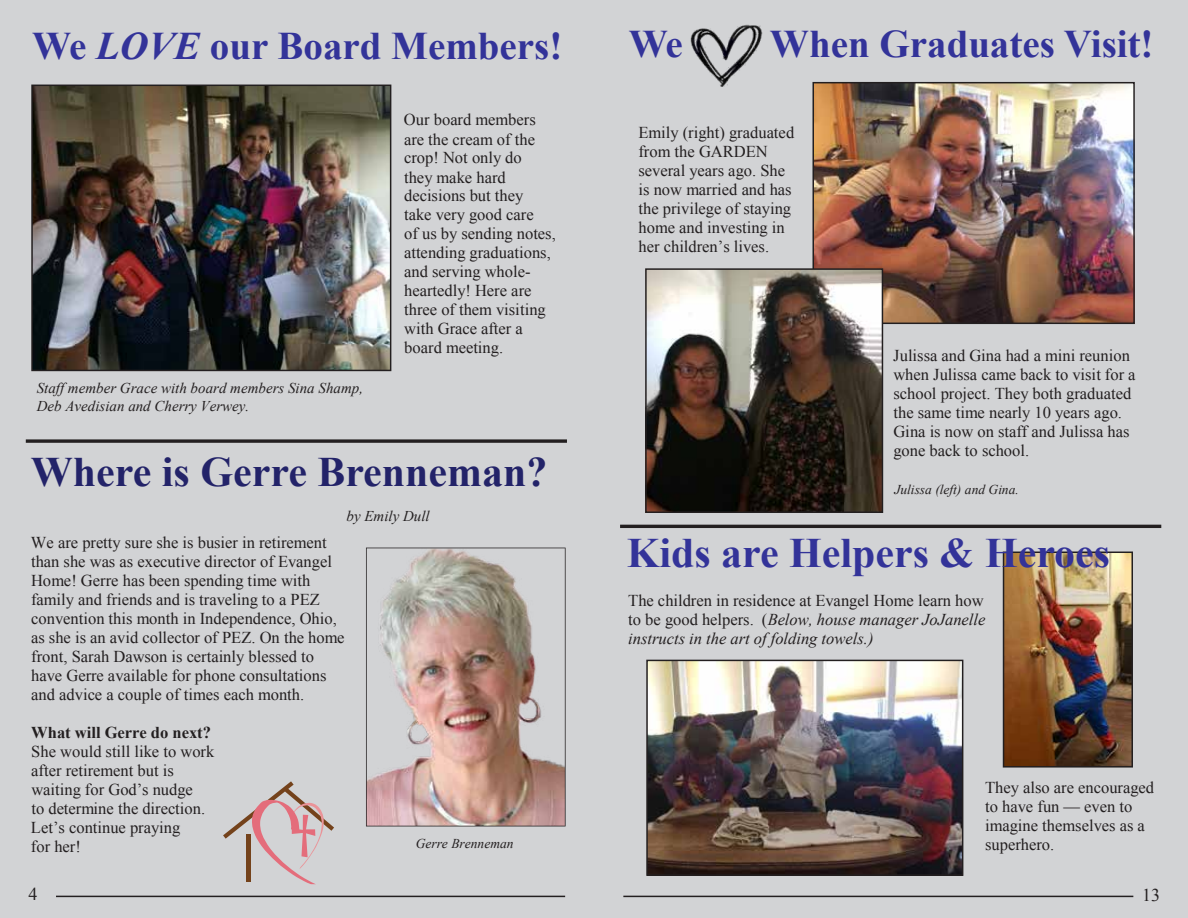
<style>
.page{position:relative;width:1188px;height:918px;background:#fff}
.page>*{position:absolute;margin:0;border:0;box-sizing:border-box;transform-origin:0 0}
.t1{font:700 42px "Times New Roman";color:#232369}
.t2{font:700 42px "Times New Roman";color:#339}
.t3{font:700 39px "Times New Roman";color:#339}
.t4{font:18px "Times New Roman";color:#231f20}
.t5{font:16.5px/19px "Times New Roman";color:#231f20}
.t6{font:italic 16.5px/19px "Times New Roman";color:#231f20;text-align:justify}
.t7{font:700 16.5px "Times New Roman";color:#231f20}
.t8{font:italic 15px/17.2px "Times New Roman";color:#231f20}
.t9{font:italic 13.5px "Times New Roman";color:#231f20}
.s1{font-style:italic}
.s2{font-style:normal}
</style>
<div class="page">
<div style="left:0;top:0;width:594px;height:918px;background:#d2d3d5"></div>
<hr style="left:56px;top:896px;width:509px;height:1px;background:#231f20">
<svg style="left:26px;top:439px;width:541px;height:4px;background:#3e3a3b"></svg>
<img style="left:34px;top:88px;width:354px;height:280px">
<div style="left:31px;top:85px;width:360px;height:286px;border:2px solid #231f20"></div>
<img style="left:366px;top:548px;width:200px;height:278px">
<svg style="left:223px;top:781px;width:111px;height:103px"></svg>
<div style="left:594px;top:0;width:594px;height:918px;background:#d2d3d5"></div>
<img style="left:816px;top:85px;width:316px;height:236px">
<div style="left:813px;top:82px;width:322px;height:242px;border:2px solid #231f20"></div>
<img style="left:690px;top:24px;width:73px;height:63px">
<img style="left:648px;top:271px;width:232px;height:239px">
<hr style="left:620px;top:525px;width:541px;height:3px;background:#231f20">
<img style="left:1006px;top:555px;width:124px;height:210px">
<div style="left:1003px;top:552px;width:130px;height:216px;border:2px solid #231f20"></div>
<img style="left:649px;top:663px;width:311px;height:210px">
<div style="left:646px;top:660px;width:317px;height:216px;border:2px solid #231f20"></div>
<hr style="left:623px;top:896px;width:510px;height:1px;background:#231f20">
<div style="left:645px;top:268px;width:238px;height:245px;border:2px solid #231f20"></div>
<h2 class="t3" style="left:32px;top:19px;width:532px">We <span class="s1">LOVE</span> our Board Members!</h2>
<p class="t8" style="left:37px;top:379px;width:328px">Staff member Grace with board members Sina Shamp,<br>Deb Avedisian and Cherry Verwey.</p>
<p class="t5" style="left:404px;top:110px;width:153px">Our board members are the cream of the crop! Not only do<br>they make hard decisions but they<br>take very good care<br>of us by sending notes, attending graduations, and serving whole&shy;heartedly! Here are three of them visiting with Grace after a board meeting.</p>
<h1 class="t1" style="left:31px;top:443px;width:518px">Where is Gerre Brenneman?</h1>
<p class="t8" style="left:347px;top:507px;width:85px">by Emily Dull</p>
<p class="t5" style="left:31px;top:533px;width:315px">We are pretty sure she is busier in retirement than she was as executive director of Evangel Home! Gerre has been spending time with family and friends and is traveling to a PEZ convention this month in Independence, Ohio, as she is an avid collector of PEZ. On the home front, Sarah Dawson is certainly blessed to have Gerre available for phone consultations and advice a couple of times each month.</p>
<p class="t7" style="left:31px;top:721px;width:181px">What will Gerre do next?</p>
<p class="t5" style="left:31px;top:742px;width:185px">She would still like to work after retirement but is waiting for God’s nudge<br>to determine the direction.<br>Let’s continue praying<br>for her!</p>
<p class="t4" style="left:28px;top:882px;width:10px">4</p>
<p class="t9" style="left:416px;top:835px;width:99px">Gerre Brenneman</p>
<h2 class="t3" style="left:629px;top:17px;width:56px">We</h2>
<h2 class="t3" style="left:770px;top:17px;width:385px">When Graduates Visit!</h2>
<p class="t5" style="left:638px;top:122px;width:157px">Emily (right) graduated from the GARDEN several years ago. She is now married and has the privilege of staying home and investing in her children’s lives.</p>
<p class="t5" style="left:893px;top:346px;width:244px">Julissa and Gina had a mini reunion when Julissa came back to visit for a school project. They both graduated the same time nearly 10 years ago.<br>Gina is now on staff and Julissa has gone back to school.</p>
<p class="t9" style="left:894px;top:481px;width:126px">Julissa (left) and Gina.</p>
<h1 class="t2" style="left:627px;top:524px;width:485px">Kids are Helpers &amp; Heroes</h1>
<p class="t6" style="left:628px;top:591px;width:359px"><span class="s2">The children in residence at Evangel Home learn how to be good helpers. (</span>Below, house manager JoJanelle instructs in the art of folding towels.)</p>
<p class="t5" style="left:985px;top:778px;width:171px">They also are encouraged to have fun — even to imagine themselves as a superhero.</p>
<p class="t4" style="left:1142px;top:883px;width:19px">13</p>
</div>
